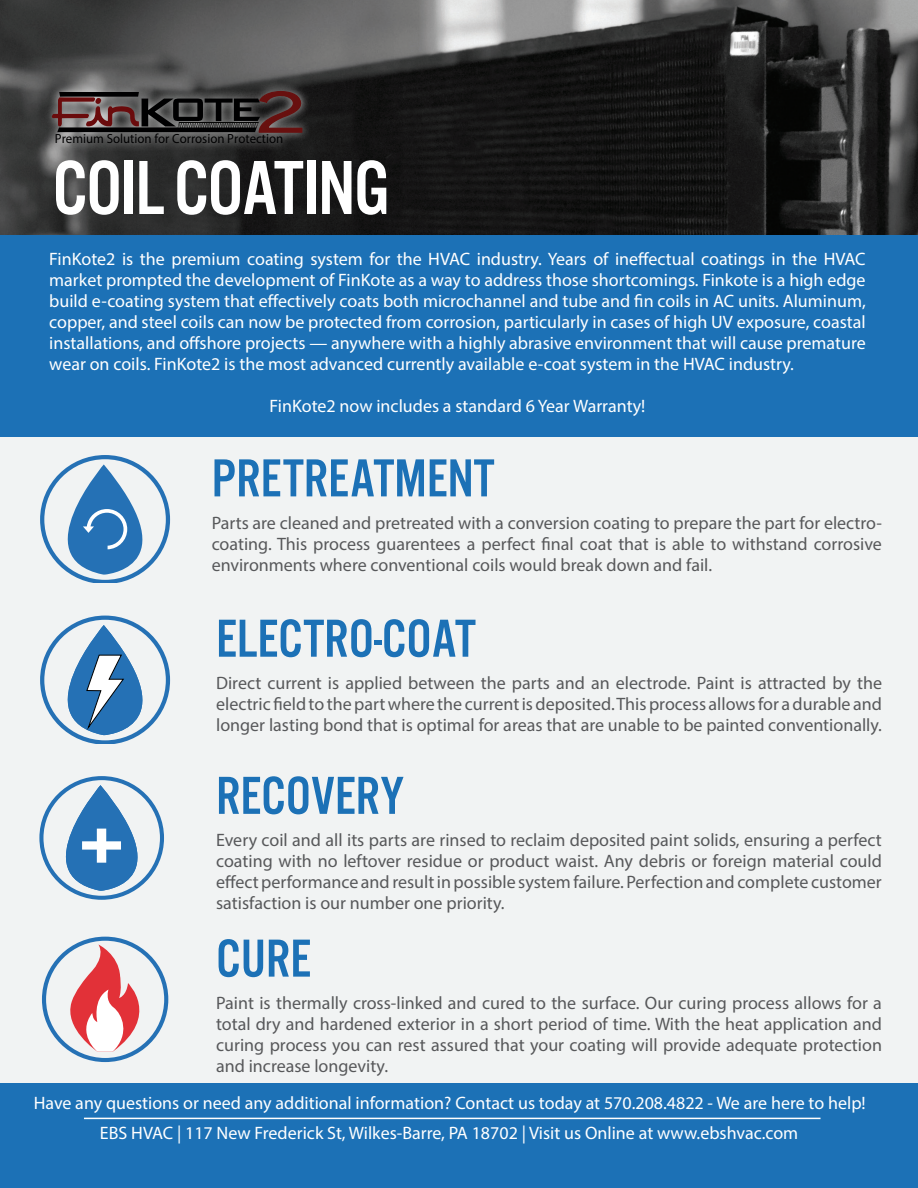
<style>
.page{position:relative;width:918px;height:1188px;background:#f1f3f3}
.page>*{position:absolute;margin:0;border:0;box-sizing:border-box;transform-origin:0 0}
.t1{font:104.55px "Alternate Gothic FS Three";color:#fff;scale:1.11 1}
.t2{font:79.5px "Alternate Gothic FS Three";letter-spacing:-.02em;color:#fff}
.t3{font:55.5px "Alternate Gothic FS Three";color:#1c71b6}
.t4{font:18px/21px "Myriad Pro";color:#57585a;text-align:justify}
.t5{font:18px/21px "Myriad Pro";color:#fff;text-align:justify}
.t6{font:500 13.2px "Roboto";color:#000001}
</style>
<div class="page">
<img style="left:0;top:0;width:918px;height:236px">
<div style="left:0;top:236px;width:918px;height:201px;background:#1c71b6"></div>
<svg style="left:40px;top:455px;width:131px;height:128px"></svg>
<svg style="left:40px;top:616px;width:131px;height:127px"></svg>
<div style="left:39px;top:776px;width:125px;height:124px;border:4px solid #2571b5;border-radius:50%"></div>
<svg style="left:39px;top:785px;width:125px;height:106px"></svg>
<div style="left:42px;top:937px;width:126px;height:125px;border:4px solid #2571b5;border-radius:50%"></div>
<svg style="left:63px;top:945px;width:99px;height:107px"></svg>
<div style="left:43px;top:82px;width:269px;height:70px;background:#fff;opacity:.75"></div>
<svg style="left:52px;top:91px;width:250px;height:42px;background:#493b3b"></svg>
<div style="left:0;top:1083px;width:918px;height:105px;background:#1c71b6"></div>
<hr style="left:84px;top:1118px;width:737px;height:1px;background:#fff">
<p class="t6" style="left:55px;top:131px;width:230px">Premium Solution for Corrosion Protection</p>
<p class="t2" style="left:52px;top:147px;width:339px">COIL COATING</p>
<p class="t5" style="left:49px;top:248px;width:818px">FinKote2 is the premium coating system for the HVAC industry. Years of ineffectual coatings in the HVAC market prompted the development of FinKote as a way to address those shortcomings. Finkote is a high edge build e-coating system that effectively coats both microchannel and tube and fin coils in AC units. Aluminum, copper, and steel coils can now be protected from corrosion, particularly in cases of high UV exposure, coastal installations, and offshore projects — anywhere with a highly abrasive environment that will cause premature wear on coils. FinKote2 is the most advanced currently available e-coat system in the HVAC industry.</p>
<p class="t5" style="left:270px;top:395px;width:377px">FinKote2 now includes a standard 6 Year Warranty!</p>
<p class="t3" style="left:212px;top:449px;width:284px">PRETREATMENT</p>
<p class="t4" style="left:212px;top:512px;width:672px">Parts are cleaned and pretreated with a conversion coating to prepare the part for electro&shy;coating. This process guarentees a perfect final coat that is able to withstand corrosive environments where conventional coils would break down and fail.</p>
<p class="t3" style="left:216px;top:610px;width:261px">ELECTRO-COAT</p>
<p class="t4" style="left:216px;top:672px;width:667px">Direct current is applied between the parts and an electrode. Paint is attracted by the electric field to the part where the current is deposited. This process allows for a durable and longer lasting bond that is optimal for areas that are unable to be painted conventionally.</p>
<p class="t1" style="left:78px;top:793px;width:44px">+</p>
<p class="t3" style="left:216px;top:767px;width:190px">RECOVERY</p>
<p class="t4" style="left:216px;top:830px;width:667px">Every coil and all its parts are rinsed to reclaim deposited paint solids, ensuring a perfect coating with no leftover residue or product waist. Any debris or foreign material could effect performance and result in possible system failure. Perfection and complete customer satisfaction is our number one priority.</p>
<p class="t3" style="left:216px;top:930px;width:96px">CURE</p>
<p class="t4" style="left:216px;top:992px;width:667px">Paint is thermally cross-linked and cured to the surface. Our curing process allows for a total dry and hardened exterior in a short period of time. With the heat application and curing process you can rest assured that your coating will provide adequate protection and increase longevity.</p>
<p class="t5" style="left:34px;top:1092px;width:834px">Have any questions or need any additional information? Contact us today at 570.208.4822 - We are here to help!</p>
<p class="t5" style="left:100px;top:1122px;width:700px">EBS HVAC | 117 New Frederick St, Wilkes-Barre, PA 18702 | Visit us Online at www.ebshvac.com</p>
</div>
